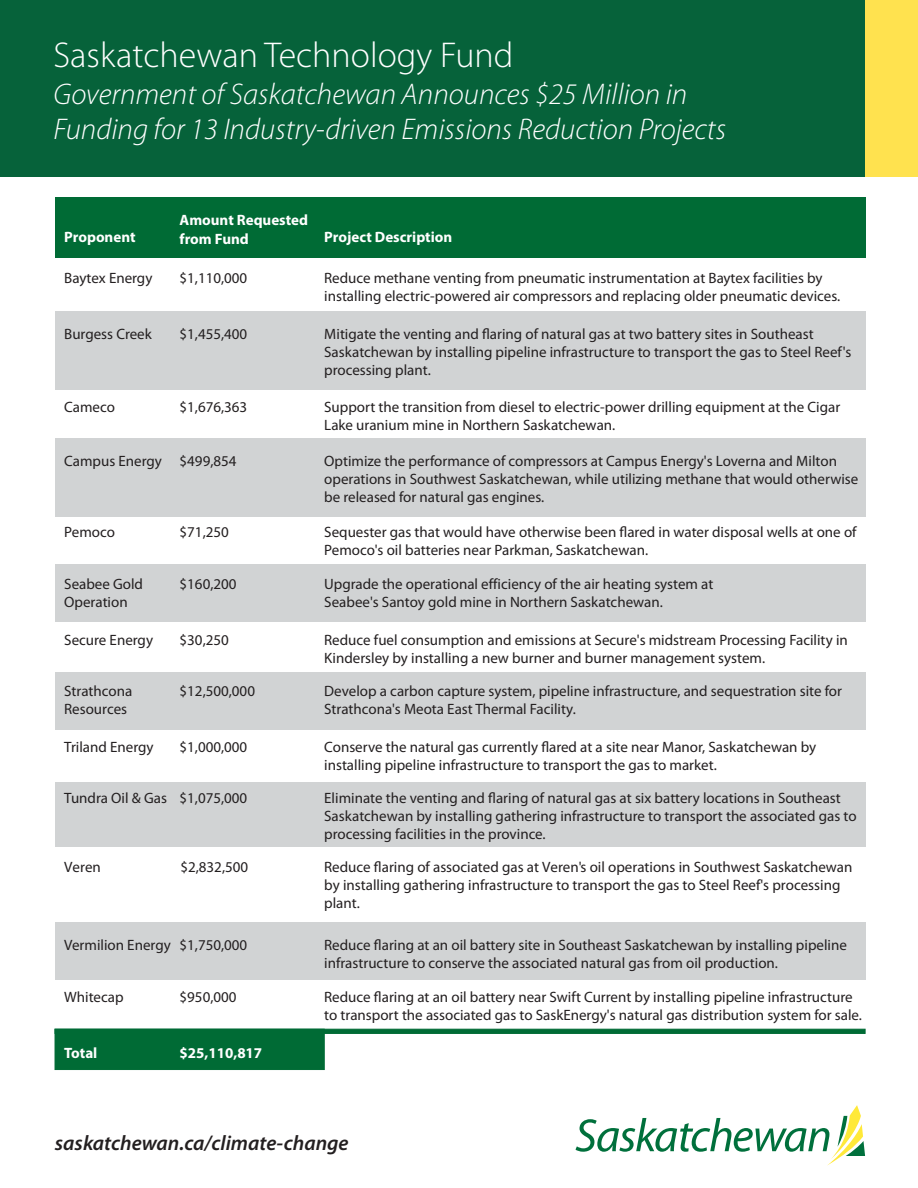
<style>
.page{position:relative;width:918px;height:1188px;background:#fff}
.page>*{position:absolute;margin:0;border:0;box-sizing:border-box;transform-origin:0 0}
.t1{font:300 36px "Myriad Pro";color:#fff}
.t2{font:italic 300 30px/35.5px "Myriad Pro";color:#fff}
.t3{font:italic 600 21px "Myriad Pro";color:#231f20}
.t4{font:15px/18px "Myriad Pro";color:#231f20}
.t5{font:700 15px/18.6px "Myriad Pro";color:#fff}
</style>
<div class="page">
<div style="left:55px;top:197px;width:810px;height:60px;background:#006b35"></div>
<div style="left:0;top:0;width:865px;height:177px;background:#06623a"></div>
<div style="left:865px;top:0;width:53px;height:177px;background:#ffe24f"></div>
<svg style="left:576px;top:1105px;width:289px;height:61px"></svg>
<div style="left:55px;top:312px;width:810px;height:78px;background:#d1d3d4"></div>
<div style="left:55px;top:438px;width:810px;height:78px;background:#d1d3d4"></div>
<div style="left:55px;top:564px;width:810px;height:58px;background:#d1d3d4"></div>
<div style="left:55px;top:672px;width:810px;height:58px;background:#d1d3d4"></div>
<div style="left:55px;top:782px;width:810px;height:65px;background:#d1d3d4"></div>
<div style="left:55px;top:922px;width:810px;height:58px;background:#d1d3d4"></div>
<div style="left:55px;top:1029px;width:270px;height:41px;background:#006b35"></div>
<div style="left:55px;top:1029px;width:810px;height:5px;background:#006b35;border:1px solid #006b35"></div>
<h1 class="t1" style="left:54px;top:40px;width:461px">Saskatchewan Technology Fund</h1>
<h2 class="t2" style="left:54px;top:79px;width:674px">Government of Saskatchewan Announces $25 Million in<br>Funding for 13 Industry-driven Emissions Reduction Projects</h2>
<p class="t5" style="left:64px;top:229px;width:73px">Proponent</p>
<p class="t5" style="left:180px;top:212px;width:130px">Amount Requested from Fund</p>
<p class="t5" style="left:324px;top:229px;width:130px">Project Description</p>
<p class="t4" style="left:64px;top:271px;width:90px">Baytex Energy</p>
<p class="t4" style="left:180px;top:271px;width:69px">$1,110,000</p>
<p class="t4" style="left:324px;top:271px;width:518px">Reduce methane venting from pneumatic instrumentation at Baytex facilities by installing electric-powered air compressors and replacing older pneumatic devices.</p>
<p class="t4" style="left:64px;top:327px;width:89px">Burgess Creek</p>
<p class="t4" style="left:180px;top:327px;width:69px">$1,455,400</p>
<p class="t4" style="left:324px;top:327px;width:529px">Mitigate the venting and flaring of natural gas at two battery sites in Southeast<br>Saskatchewan by installing pipeline infrastructure to transport the gas to Steel Reef's processing plant.</p>
<p class="t4" style="left:64px;top:400px;width:52px">Cameco</p>
<p class="t4" style="left:180px;top:400px;width:69px">$1,676,363</p>
<p class="t4" style="left:324px;top:400px;width:518px">Support the transition from diesel to electric-power drilling equipment at the Cigar<br>Lake uranium mine in Northern Saskatchewan.</p>
<p class="t4" style="left:64px;top:453px;width:174px">Campus Energy $499,854</p>
<p class="t4" style="left:324px;top:453px;width:536px">Optimize the performance of compressors at Campus Energy's Loverna and Milton operations in Southwest Saskatchewan, while utilizing methane that would otherwise be released for natural gas engines.</p>
<p class="t4" style="left:64px;top:524px;width:52px">Pemoco</p>
<p class="t4" style="left:180px;top:524px;width:51px">$71,250</p>
<p class="t4" style="left:324px;top:524px;width:534px">Sequester gas that would have otherwise been flared in water disposal wells at one of<br>Pemoco's oil batteries near Parkman, Saskatchewan.</p>
<p class="t4" style="left:64px;top:576px;width:80px">Seabee Gold<br>Operation</p>
<p class="t4" style="left:180px;top:576px;width:58px">$160,200</p>
<p class="t4" style="left:324px;top:576px;width:391px">Upgrade the operational efficiency of the air heating system at<br>Seabee's Santoy gold mine in Northern Saskatchewan.</p>
<p class="t4" style="left:64px;top:632px;width:90px">Secure Energy</p>
<p class="t4" style="left:180px;top:632px;width:51px">$30,250</p>
<p class="t4" style="left:324px;top:632px;width:525px">Reduce fuel consumption and emissions at Secure's midstream Processing Facility in<br>Kindersley by installing a new burner and burner management system.</p>
<p class="t4" style="left:64px;top:683px;width:70px">Strathcona<br>Resources</p>
<p class="t4" style="left:180px;top:683px;width:77px">$12,500,000</p>
<p class="t4" style="left:324px;top:683px;width:519px">Develop a carbon capture system, pipeline infrastructure, and sequestration site for<br>Strathcona's Meota East Thermal Facility.</p>
<p class="t4" style="left:64px;top:739px;width:91px">Triland Energy</p>
<p class="t4" style="left:180px;top:739px;width:69px">$1,000,000</p>
<p class="t4" style="left:324px;top:739px;width:493px">Conserve the natural gas currently flared at a site near Manor, Saskatchewan by installing pipeline infrastructure to transport the gas to market.</p>
<p class="t4" style="left:64px;top:790px;width:185px">Tundra Oil &amp; Gas $1,075,000</p>
<p class="t4" style="left:324px;top:790px;width:534px">Eliminate the venting and flaring of natural gas at six battery locations in Southeast<br>Saskatchewan by installing gathering infrastructure to transport the associated gas to processing facilities in the province.</p>
<p class="t4" style="left:64px;top:859px;width:38px">Veren</p>
<p class="t4" style="left:180px;top:859px;width:69px">$2,832,500</p>
<p class="t4" style="left:324px;top:859px;width:530px">Reduce flaring of associated gas at Veren's oil operations in Southwest Saskatchewan by installing gathering infrastructure to transport the gas to Steel Reef's processing plant.</p>
<p class="t4" style="left:64px;top:937px;width:185px">Vermilion Energy $1,750,000</p>
<p class="t4" style="left:324px;top:937px;width:524px">Reduce flaring at an oil battery site in Southeast Saskatchewan by installing pipeline infrastructure to conserve the associated natural gas from oil production.</p>
<p class="t4" style="left:64px;top:989px;width:61px">Whitecap</p>
<p class="t4" style="left:180px;top:989px;width:58px">$950,000</p>
<p class="t4" style="left:324px;top:989px;width:539px">Reduce flaring at an oil battery near Swift Current by installing pipeline infrastructure to transport the associated gas to SaskEnergy's natural gas distribution system for sale.</p>
<p class="t5" style="left:64px;top:1045px;width:35px">Total</p>
<p class="t5" style="left:180px;top:1045px;width:84px">$25,110,817</p>
<h3 class="t3" style="left:55px;top:1134px;width:295px">saskatchewan.ca/climate-change</h3>
</div>
